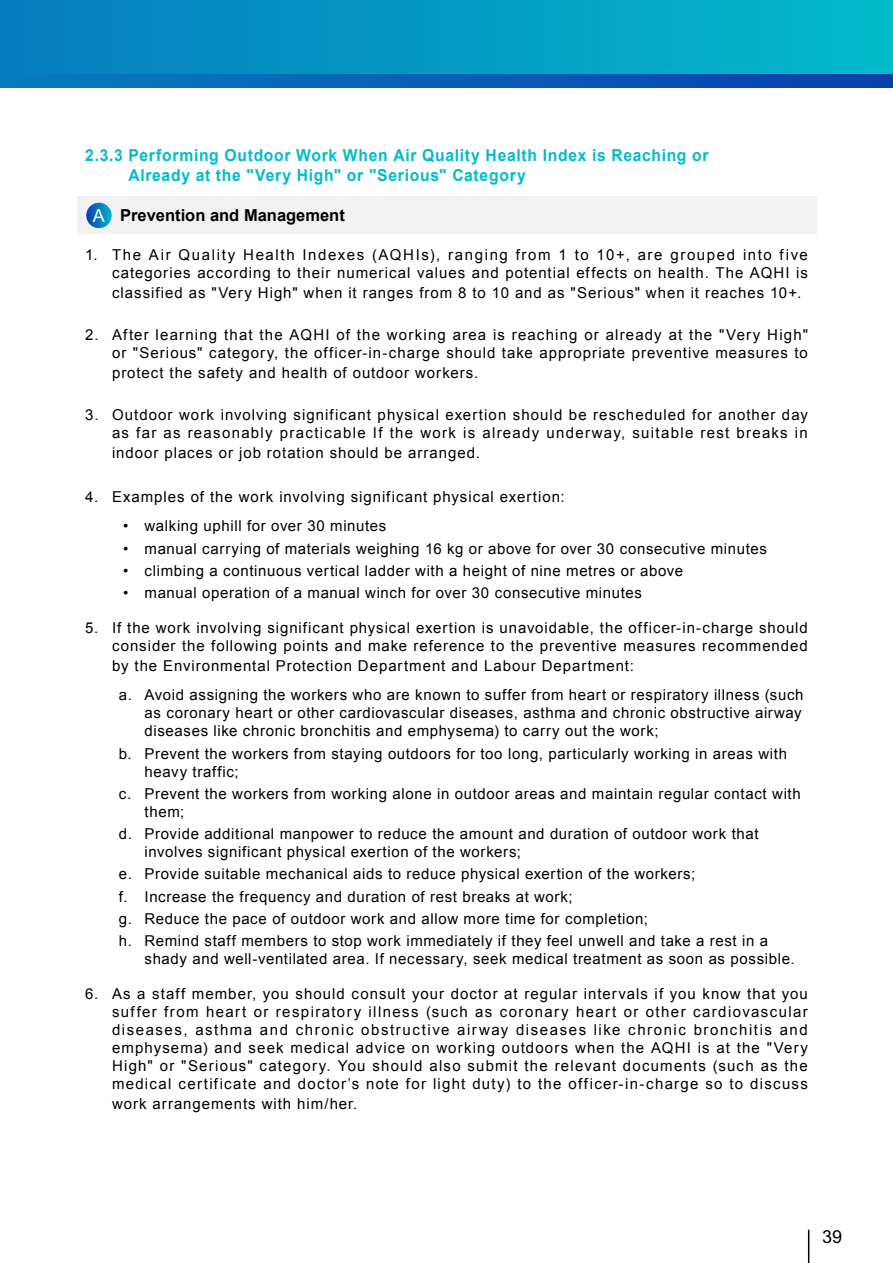
<style>
.page{position:relative;width:893px;height:1263px;background:#fff}
.page>*{position:absolute;margin:0;border:0;box-sizing:border-box;transform-origin:0 0}
.t1{font:700 18px "M Hei HK";color:#000}
.t2{font:700 16.5px/19.8px "Arial";letter-spacing:.045em;color:#02bbcc;scale:.95 1}
.t3{font:700 16.5px "Arial";color:#000}
.t4{font:15px/18px "Arial";letter-spacing:.05em;color:#000}
.t5{font:15px/18px "Arial";letter-spacing:.07em;color:#000;text-align:right}
.t6{font:15px/18px "Arial";letter-spacing:.08em;color:#000;text-align:right}
.t7{font:15px/18px "Arial";letter-spacing:.075em;color:#000;text-align:right}
.s1{font-weight:400;font-size:18px;color:#fff}
</style>
<div class="page">
<div style="left:0;top:0;width:893px;height:87px;background:linear-gradient(to right,#067cbd,#02bacc)"></div>
<svg style="left:0;top:74px;width:893px;height:13px;background:#085eb5"></svg>
<div style="left:77px;top:196px;width:739px;height:38px;background:#f1f1f1"></div>
<svg style="left:86px;top:203px;width:26px;height:25px"></svg>
<hr style="left:808px;top:1230px;width:1px;height:33px;background:#000">
<p class="t2" style="left:128px;top:146px;width:612px;text-indent:-43px">2.3.3 Performing Outdoor Work When Air Quality Health Index is Reaching or<br>Already at the "Very High" or "Serious" Category</p>
<p class="t3" style="left:93px;top:205px;width:253px"><span class="s1">A</span> Prevention and Management</p>
<p class="t7" style="left:85px;top:246px;width:724px">1. The Air Quality Health Indexes (AQHIs), ranging from 1 to 10+, are grouped into five categories according to their numerical values and potential effects on health. The AQHI is</p>
<p class="t4" style="left:112px;top:284px;width:691px">classified as "Very High" when it ranges from 8 to 10 and as "Serious" when it reaches 10+.</p>
<p class="t5" style="left:85px;top:326px;width:724px">2. After learning that the AQHI of the working area is reaching or already at the "Very High" or "Serious" category, the officer-in-charge should take appropriate preventive measures to</p>
<p class="t4" style="left:112px;top:364px;width:368px">protect the safety and health of outdoor workers.</p>
<p class="t6" style="left:85px;top:406px;width:724px">3. Outdoor work involving significant physical exertion should be rescheduled for another day as far as reasonably practicable If the work is already underway, suitable rest breaks in</p>
<p class="t4" style="left:112px;top:444px;width:369px">indoor places or job rotation should be arranged.</p>
<p class="t4" style="left:85px;top:488px;width:481px">4. Examples of the work involving significant physical exertion:</p>
<p class="t4" style="left:123px;top:517px;width:265px">• walking uphill for over 30 minutes</p>
<p class="t4" style="left:123px;top:539px;width:645px">• manual carrying of materials weighing 16 kg or above for over 30 consecutive minutes</p>
<p class="t4" style="left:123px;top:562px;width:561px">• climbing a continuous vertical ladder with a height of nine metres or above</p>
<p class="t4" style="left:123px;top:584px;width:520px">• manual operation of a manual winch for over 30 consecutive minutes</p>
<p class="t4" style="left:85px;top:619px;width:724px;text-align:right">5. If the work involving significant physical exertion is unavoidable, the officer-in-charge should consider the following points and make reference to the preventive measures recommended</p>
<p class="t4" style="left:119px;top:651px;width:686px;line-height:29.5px;text-indent:-7px">by the Environmental Protection Department and Labour Department:<br>a. Avoid assigning the workers who are known to suffer from heart or respiratory illness (such</p>
<p class="t4" style="left:145px;top:704px;width:659px">as coronary heart or other cardiovascular diseases, asthma and chronic obstructive airway diseases like chronic bronchitis and emphysema) to carry out the work;</p>
<p class="t4" style="left:145px;top:744px;width:644px;text-indent:-26px">b. Prevent the workers from staying outdoors for too long, particularly working in areas with heavy traffic;</p>
<p class="t4" style="left:145px;top:785px;width:658px;text-indent:-26px">c. Prevent the workers from working alone in outdoor areas and maintain regular contact with them;</p>
<p class="t4" style="left:145px;top:825px;width:615px;text-indent:-26px">d. Provide additional manpower to reduce the amount and duration of outdoor work that involves significant physical exertion of the workers;</p>
<p class="t4" style="left:119px;top:863px;width:651px;line-height:22.2px">e. Provide suitable mechanical aids to reduce physical exertion of the workers;<br>f. Increase the frequency and duration of rest breaks at work;<br>g. Reduce the pace of outdoor work and allow more time for completion;<br>h. Remind staff members to stop work immediately if they feel unwell and take a rest in a</p>
<p class="t4" style="left:145px;top:950px;width:652px">shady and well-ventilated area. If necessary, seek medical treatment as soon as possible.</p>
<p class="t4" style="left:112px;top:985px;width:697px;text-align:justify;text-indent:-27px">6. As a staff member, you should consult your doctor at regular intervals if you know that you suffer from heart or respiratory illness (such as coronary heart or other cardiovascular diseases, asthma and chronic obstructive airway diseases like chronic bronchitis and emphysema) and seek medical advice on working outdoors when the AQHI is at the "Very High" or "Serious" category. You should also submit the relevant documents (such as the medical certificate and doctor’s note for light duty) to the officer-in-charge so to discuss</p>
<p class="t4" style="left:112px;top:1095px;width:247px">work arrangements with him/her.</p>
<p class="t1" style="left:822px;top:1223px;width:22px">39</p>
</div>
